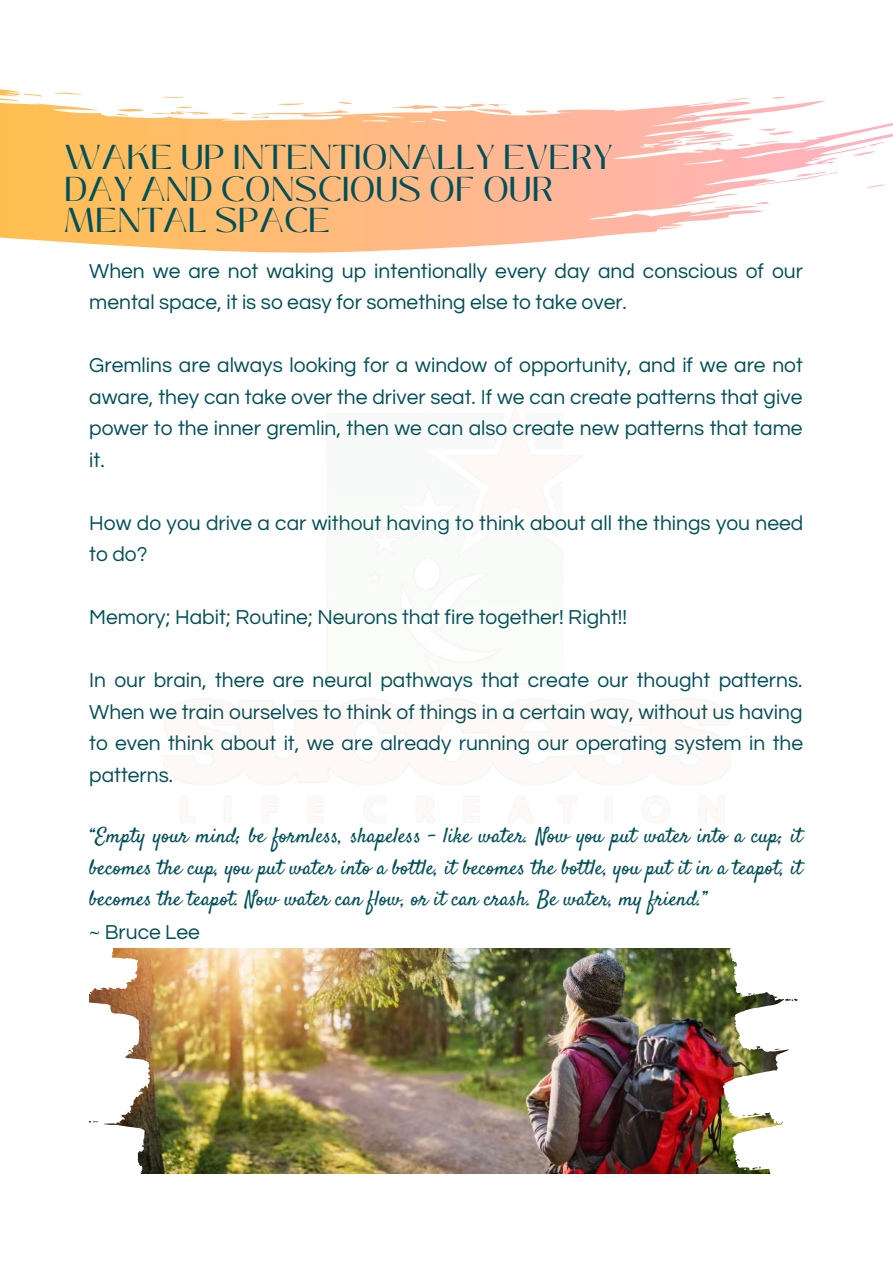
<style>
.page{position:relative;width:893px;height:1264px;background:#fff}
.page>*{position:absolute;margin:0;border:0;box-sizing:border-box;transform-origin:0 0}
.t1{font:34.5px/31.5px "Black Mango";color:#005059}
.t2{font:21px/31.5px "Questrial";color:#005059}
.t3{font:21px/31.5px "Satisfy";color:#005059;text-align:justify}
</style>
<div class="page">
<img style="left:89px;top:948px;width:709px;height:224px">
<svg style="left:89px;top:948px;width:61px;height:124px"></svg>
<svg style="left:0;top:89px;width:892px;height:164px"></svg>
<h1 class="t1" style="left:64px;top:142px;width:550px">WAKE UP INTENTIONALLY EVERY<br>DAY AND CONSCIOUS OF OUR<br>MENTAL SPACE</h1>
<p class="t2" style="left:89px;top:255px;width:715px">When we are not waking up intentionally every day and conscious of our mental space, it is so easy for something else to take over.</p>
<p class="t2" style="left:89px;top:350px;width:715px;text-align:justify">Gremlins are always looking for a window of opportunity, and if we are not aware, they can take over the driver seat. If we can create patterns that give power to the inner gremlin, then we can also create new patterns that tame it.</p>
<p class="t2" style="left:89px;top:507px;width:715px">How do you drive a car without having to think about all the things you need to do?</p>
<p class="t2" style="left:89px;top:602px;width:539px">Memory; Habit; Routine; Neurons that fire together! Right!!</p>
<p class="t2" style="left:89px;top:665px;width:715px;text-align:justify">In our brain, there are neural pathways that create our thought patterns.<br>When we train ourselves to think of things in a certain way, without us having to even think about it, we are already running our operating system in the patterns.</p>
<p class="t3" style="left:89px;top:821px;width:714px">“Empty your mind; be formless, shapeless - like water. Now you put water into a cup; it becomes the cup, you put water into a bottle, it becomes the bottle, you put it in a teapot, it becomes the teapot. Now water can flow, or it can crash. Be water, my friend.”</p>
<p class="t2" style="left:89px;top:916px;width:112px">~ Bruce Lee</p>
</div>
